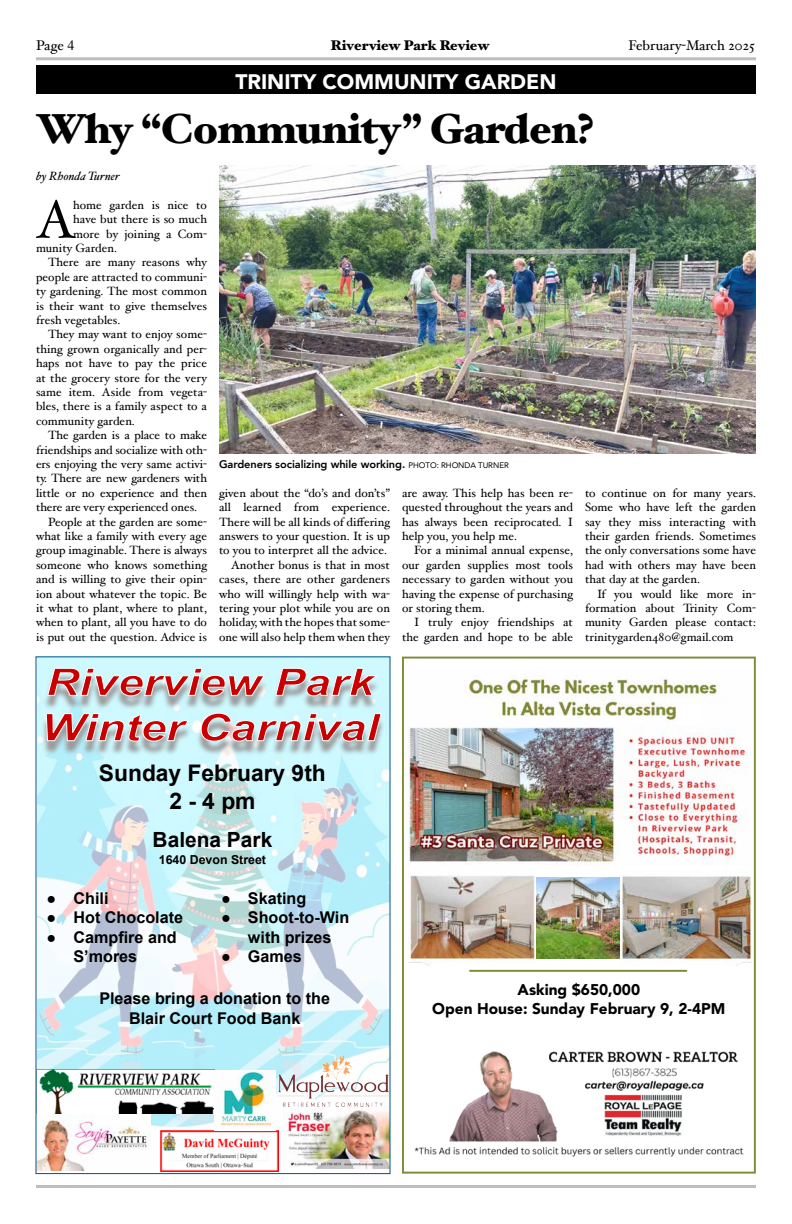
<style>
.page{position:relative;width:792px;height:1224px;background:#fff}
.page>*{position:absolute;margin:0;border:0;box-sizing:border-box;transform-origin:0 0}
.t1{font:53.8px "Hoefler Text";color:#000}
.t2{font:900 42px "Hoefler Text";letter-spacing:-.015em;color:#000}
.t3{font:700 22.8px/27.4px "Arial";color:#000;text-align:center}
.t4{font:900 21px "Avenir";color:#fff}
.t5{font:700 20.9px "Arial";color:#000}
.t6{font:700 16.2px/19.4px "Arial";color:#000;text-align:center}
.t7{font:900 15.4px/19.3px "Avenir";color:#000;text-align:center}
.t8{font:14px "Hoefler Text";color:#000}
.t9{font:900 14px "Hoefler Text";color:#000}
.t10{font:700 12.4px "Arial";color:#000}
.t11{font:12px/14.4px "Hoefler Text";letter-spacing:.005em;color:#000;text-align:justify}
.t12{font:italic 12px "Hoefler Text";letter-spacing:.005em;color:#000}
.t13{font:800 11px "Avenir";letter-spacing:-.005em;color:#000}
.s1{font-family:"Times New Roman"}
.s2{font-weight:400;font-size:8px}
</style>
<div class="page">
<hr style="left:36px;top:57px;width:720px;height:3px;background:#bcbec0">
<hr style="left:36px;top:1185px;width:720px;height:3px;background:#bcbec0">
<div style="left:36px;top:65px;width:720px;height:29px;background:#000"></div>
<img style="left:38px;top:659px;width:350px;height:508px">
<img style="left:38px;top:1070px;width:177px;height:44px">
<img style="left:39px;top:672px;width:349px;height:86px">
<svg style="left:47px;top:667px;width:218px;height:30px;background:#cda6a9"></svg>
<svg style="left:275px;top:667px;width:104px;height:30px;background:#cca3a5"></svg>
<svg style="left:46px;top:713px;width:143px;height:29px;background:#cc9c9e"></svg>
<svg style="left:200px;top:712px;width:182px;height:30px;background:#cfa8aa"></svg>
<img style="left:38px;top:1115px;width:113px;height:55px">
<img style="left:279px;top:1054px;width:109px;height:52px">
<img style="left:160px;top:1131px;width:118px;height:41px">
<img style="left:215px;top:1070px;width:60px;height:61px">
<img style="left:284px;top:1108px;width:104px;height:61px">
<img style="left:219px;top:166px;width:537px;height:288px">
<img style="left:402px;top:657px;width:354px;height:517px">
<div style="left:676px;top:704px;width:23px;height:21px;background:#fff"></div>
<p class="t8" style="left:36px;top:37px;width:40px">Page <span class="s1">4</span></p>
<p class="t9" style="left:331px;top:37px;width:160px">Riverview Park Review</p>
<p class="t8" style="left:628px;top:37px;width:128px">February-March 2025</p>
<h3 class="t4" style="left:235px;top:63px;width:323px">TRINITY COMMUNITY GARDEN</h3>
<h2 class="t2" style="left:36px;top:104px;width:559px">Why “Community” Garden?</h2>
<p class="t12" style="left:36px;top:169px;width:85px">by Rhonda Turner</p>
<h1 class="t1" style="left:36px;top:188px;width:41px">A</h1>
<p class="t11" style="left:73px;top:197px;width:135px">home garden is nice to</p>
<p class="t11" style="left:73px;top:212px;width:135px">have but there is so much</p>
<p class="t11" style="left:73px;top:226px;width:135px">more by joining a Com-</p>
<p class="t11" style="left:36px;top:241px;width:83px">munity Garden.</p>
<p class="t11" style="left:48px;top:255px;width:161px">There are many reasons why</p>
<p class="t11" style="left:36px;top:269px;width:173px">people are attracted to communi-</p>
<p class="t11" style="left:36px;top:284px;width:173px">ty gardening. The most common</p>
<p class="t11" style="left:36px;top:298px;width:173px">is their want to give themselves</p>
<p class="t11" style="left:36px;top:313px;width:86px">fresh vegetables.</p>
<p class="t11" style="left:48px;top:327px;width:161px">They may want to enjoy some-</p>
<p class="t11" style="left:36px;top:341px;width:172px">thing grown organically and per-</p>
<p class="t11" style="left:36px;top:356px;width:173px">haps not have to pay the price</p>
<p class="t11" style="left:36px;top:370px;width:172px">at the grocery store for the very</p>
<p class="t11" style="left:36px;top:385px;width:173px">same item. Aside from vegeta-</p>
<p class="t11" style="left:36px;top:399px;width:173px">bles, there is a family aspect to a</p>
<p class="t11" style="left:36px;top:413px;width:100px">community garden.</p>
<p class="t11" style="left:48px;top:428px;width:161px">The garden is a place to make</p>
<p class="t11" style="left:36px;top:442px;width:173px">friendships and socialize with oth-</p>
<p class="t11" style="left:36px;top:457px;width:173px">ers enjoying the very same activi-</p>
<p class="t11" style="left:36px;top:471px;width:173px">ty. There are new gardeners with</p>
<p class="t11" style="left:36px;top:485px;width:173px">little or no experience and then</p>
<p class="t11" style="left:36px;top:500px;width:163px">there are very experienced ones.</p>
<p class="t11" style="left:48px;top:514px;width:161px">People at the garden are some-</p>
<p class="t11" style="left:36px;top:529px;width:173px">what like a family with every age</p>
<p class="t11" style="left:36px;top:543px;width:173px">group imaginable. There is always</p>
<p class="t11" style="left:36px;top:557px;width:173px">someone who knows something</p>
<p class="t11" style="left:36px;top:572px;width:173px">and is willing to give their opin-</p>
<p class="t11" style="left:36px;top:586px;width:173px">ion about whatever the topic. Be</p>
<p class="t11" style="left:36px;top:601px;width:173px">it what to plant, where to plant,</p>
<p class="t11" style="left:36px;top:615px;width:173px">when to plant, all you have to do</p>
<p class="t11" style="left:36px;top:629px;width:173px">is put out the question. Advice is</p>
<p class="t13" style="left:219px;top:456px;width:291px">Gardeners socializing while working. <span class="s2">PHOTO: RHONDA TURNER</span></p>
<p class="t11" style="left:219px;top:485px;width:173px;text-align:right">given about the “do’s and don’ts” all learned from experience.<br>There will be all kinds of differing answers to your question. It is up to you to interpret all the advice.<br>Another bonus is that in most cases, there are other gardeners who will willingly help with wa&shy;tering your plot while you are on holiday, with the hopes that some&shy;one will also help them when they</p>
<p class="t11" style="left:402px;top:485px;width:173px">are away. This help has been re&shy;quested throughout the years and has always been reciprocated. I help you, you help me.</p>
<p class="t11" style="left:585px;top:485px;width:173px">to continue on for many years.<br>Some who have left the garden say they miss interacting with their garden friends. Sometimes the only conversations some have had with others may have been that day at the garden.</p>
<p class="t11" style="left:585px;top:586px;width:173px;text-indent:12px">If you would like more in&shy;formation about Trinity Com&shy;munity Garden please contact: trinitygarden480@gmail.com</p>
<p class="t11" style="left:402px;top:543px;width:173px;text-indent:12px">For a minimal annual expense, our garden supplies most tools necessary to garden without you having the expense of purchasing or storing them.</p>
<p class="t11" style="left:402px;top:615px;width:173px;text-align:right">I truly enjoy friendships at the garden and hope to be able</p>
<h3 class="t3" style="left:99px;top:760px;width:228px">Sunday February 9th<br>2 - 4 pm</h3>
<h3 class="t5" style="left:153px;top:825px;width:121px">Balena Park</h3>
<p class="t10" style="left:159px;top:851px;width:109px">1640 Devon Street</p>
<h3 class="t6" style="left:47px;top:889px;width:63px">● Chili</h3>
<h3 class="t6" style="left:47px;top:908px;width:138px">● Hot Chocolate</h3>
<h3 class="t6" style="left:74px;top:928px;width:105px;text-align:left;text-indent:-27px">● Campfire and<br>S’mores</h3>
<h3 class="t6" style="left:221px;top:889px;width:87px">● Skating</h3>
<h3 class="t6" style="left:221px;top:908px;width:130px">● Shoot-to-Win with prizes</h3>
<h3 class="t6" style="left:221px;top:947px;width:82px">● Games</h3>
<h3 class="t6" style="left:99px;top:989px;width:232px">Please bring a donation to the<br>Blair Court Food Bank</h3>
<p class="t7" style="left:432px;top:981px;width:295px">Asking $650,000<br>Open House: Sunday February 9, 2-4PM</p>
</div>
